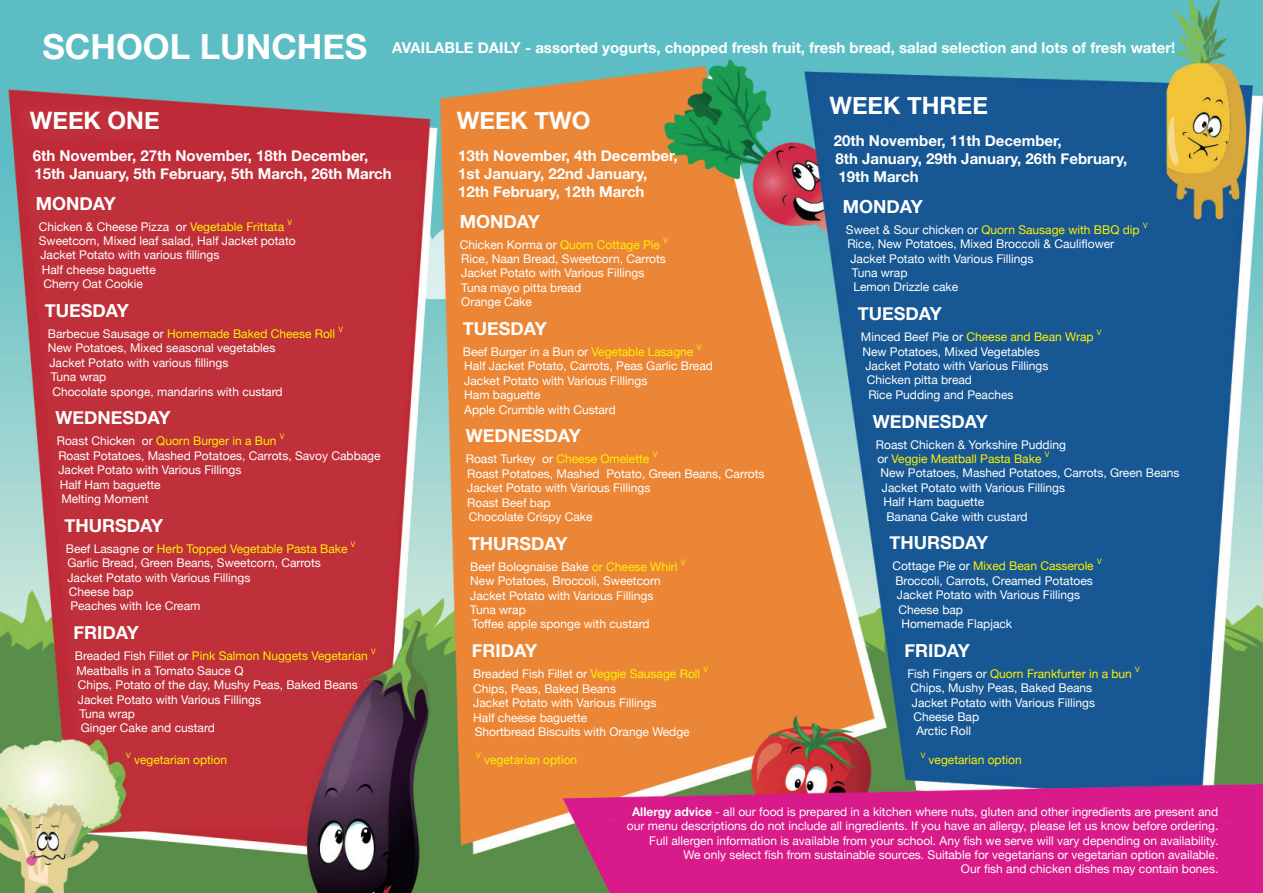
<style>
.page{position:relative;width:1263px;height:893px;background:#fff}
.page>*{position:absolute;margin:0;border:0;box-sizing:border-box;transform-origin:0 0}
.t1{font:700 34.5px "Helvetica Neue";color:#fff}
.t2{font:700 24px "Helvetica Neue";color:#fff}
.t3{font:700 18px "Helvetica Neue";color:#fff}
.t4{font:700 15px/18px "Helvetica Neue";color:#fff}
.t5{font:12px/14.4px "Helvetica Neue";color:#fff}
.t6{font:12px "Helvetica Neue";color:#fff101}
.t7{font:7.5px "Helvetica Neue";color:#fff101}
.s1{color:#fff101}
.s2{color:#fff}
.s3{font-weight:700}
</style>
<div class="page">
<img style="left:0;top:0;width:1263px;height:893px">
<h1 class="t1" style="left:43px;top:20px;width:326px">SCHOOL LUNCHES</h1>
<p class="t4" style="left:392px;top:39px;width:785px">AVAILABLE DAILY - assorted yogurts, chopped fresh fruit, fresh bread, salad selection and lots of fresh water!</p>
<h2 class="t2" style="left:30px;top:101px;width:131px">WEEK ONE</h2>
<p class="t4" style="left:33px;top:147px;width:360px">6th November, 27th November, 18th December,<br>15th January, 5th February, 5th March, 26th March</p>
<h3 class="t3" style="left:36px;top:189px;width:82px">MONDAY</h3>
<p class="t5" style="left:39px;top:220px;width:247px">Chicken &amp; Cheese Pizza or <span class="s1">Vegetable Frittata</span></p>
<p class="t7" style="left:288px;top:217px;width:6px">V</p>
<p class="t5" style="left:39px;top:234px;width:258px">Sweetcorn, Mixed leaf salad, Half Jacket potato<br>Jacket Potato with various fillings<br>Half cheese baguette<br>Cherry Oat Cookie</p>
<h3 class="t3" style="left:45px;top:296px;width:86px">TUESDAY</h3>
<p class="t6" style="left:48px;top:325px;width:289px"><span class="s2">Barbecue Sausage or</span> Homemade Baked Cheese Roll</p>
<p class="t7" style="left:339px;top:324px;width:6px">V</p>
<p class="t5" style="left:48px;top:342px;width:236px">New Potatoes, Mixed seasonal vegetables<br>Jacket Potato with various fillings<br>Tuna wrap<br>Chocolate sponge, mandarins with custard</p>
<h3 class="t3" style="left:55px;top:404px;width:117px">WEDNESDAY</h3>
<p class="t6" style="left:57px;top:433px;width:221px"><span class="s2">Roast Chicken or</span> Quorn Burger in a Bun</p>
<p class="t7" style="left:280px;top:431px;width:6px">V</p>
<p class="t5" style="left:58px;top:449px;width:324px">Roast Potatoes, Mashed Potatoes, Carrots, Savoy Cabbage<br>Jacket Potato with Various Fillings<br>Half Ham baguette<br>Melting Moment</p>
<h3 class="t3" style="left:64px;top:511px;width:100px">THURSDAY</h3>
<p class="t6" style="left:66px;top:540px;width:283px"><span class="s2">Beef Lasagne or</span> Herb Topped Vegetable Pasta Bake</p>
<p class="t7" style="left:351px;top:539px;width:6px">V</p>
<p class="t5" style="left:67px;top:556px;width:255px">Garlic Bread, Green Beans, Sweetcorn, Carrots<br>Jacket Potato with Various Fillings<br>Cheese bap<br>Peaches with Ice Cream</p>
<h3 class="t3" style="left:73px;top:619px;width:67px">FRIDAY</h3>
<p class="t6" style="left:75px;top:647px;width:294px"><span class="s2">Breaded Fish Fillet or</span> Pink Salmon Nuggets Vegetarian</p>
<p class="t7" style="left:371px;top:646px;width:6px">V</p>
<p class="t5" style="left:76px;top:664px;width:283px">Meatballs in a Tomato Sauce Q<br>Chips, Potato of the day, Mushy Peas, Baked Beans<br>Jacket Potato with Various Fillings<br>Tuna wrap<br>Ginger Cake and custard</p>
<h2 class="t2" style="left:457px;top:101px;width:135px">WEEK TWO</h2>
<p class="t4" style="left:458px;top:147px;width:221px">13th November, 4th December,<br>1st January, 22nd January,<br>12th February, 12th March</p>
<h3 class="t3" style="left:460px;top:207px;width:82px">MONDAY</h3>
<p class="t6" style="left:460px;top:236px;width:202px"><span class="s2">Chicken Korma or</span> Quorn Cottage Pie</p>
<p class="t7" style="left:663px;top:235px;width:6px">V</p>
<p class="t5" style="left:461px;top:252px;width:206px">Rice, Naan Bread, Sweetcorn, Carrots<br>Jacket Potato with Various Fillings<br>Tuna mayo pitta bread<br>Orange Cake</p>
<h3 class="t3" style="left:463px;top:314px;width:86px">TUESDAY</h3>
<p class="t5" style="left:463px;top:345px;width:232px">Beef Burger in a Bun or <span class="s1">Vegetable Lasagne</span></p>
<p class="t7" style="left:697px;top:342px;width:6px">V</p>
<p class="t5" style="left:464px;top:360px;width:250px">Half Jacket Potato, Carrots, Peas Garlic Bread<br>Jacket Potato with Various Fillings<br>Ham baguette<br>Apple Crumble with Custard</p>
<h3 class="t3" style="left:466px;top:422px;width:117px">WEDNESDAY</h3>
<p class="t6" style="left:466px;top:451px;width:185px"><span class="s2">Roast Turkey or</span> Cheese Omelette</p>
<p class="t7" style="left:653px;top:449px;width:6px">V</p>
<p class="t5" style="left:467px;top:467px;width:299px">Roast Potatoes, Mashed Potato, Green Beans, Carrots<br>Jacket Potato with Various Fillings<br>Roast Beef bap<br>Chocolate Crispy Cake</p>
<h3 class="t3" style="left:469px;top:529px;width:100px">THURSDAY</h3>
<p class="t5" style="left:470px;top:560px;width:209px">Beef Bolognaise Bake <span class="s1">or Cheese Whirl</span></p>
<p class="t7" style="left:681px;top:557px;width:6px">V</p>
<p class="t5" style="left:470px;top:574px;width:192px">New Potatoes, Broccoli, Sweetcorn<br>Jacket Potato with Various Fillings<br>Tuna wrap<br>Toffee apple sponge with custard</p>
<h3 class="t3" style="left:472px;top:637px;width:67px">FRIDAY</h3>
<p class="t5" style="left:473px;top:667px;width:228px">Breaded Fish Fillet or <span class="s1">Veggie Sausage Roll</span></p>
<p class="t7" style="left:703px;top:664px;width:6px">V</p>
<p class="t5" style="left:473px;top:682px;width:218px">Chips, Peas, Baked Beans<br>Jacket Potato with Various Fillings<br>Half cheese baguette<br>Shortbread Biscuits with Orange Wedge</p>
<h2 class="t2" style="left:829px;top:86px;width:160px">WEEK THREE</h2>
<p class="t4" style="left:834px;top:132px;width:295px">20th November, 11th December,<br>8th January, 29th January, 26th February,<br>19th March</p>
<h3 class="t3" style="left:843px;top:192px;width:82px">MONDAY</h3>
<p class="t6" style="left:846px;top:221px;width:295px"><span class="s2">Sweet &amp; Sour chicken or</span> Quorn Sausage with BBQ dip</p>
<p class="t7" style="left:1143px;top:220px;width:6px">V</p>
<p class="t5" style="left:847px;top:237px;width:268px">Rice, New Potatoes, Mixed Broccoli &amp; Cauliflower<br>Jacket Potato with Various Fillings<br>Tuna wrap<br>Lemon Drizzle cake</p>
<h3 class="t3" style="left:858px;top:300px;width:86px">TUESDAY</h3>
<p class="t6" style="left:861px;top:328px;width:234px"><span class="s2">Minced Beef Pie or</span> Cheese and Bean Wrap</p>
<p class="t7" style="left:1097px;top:327px;width:6px">V</p>
<p class="t5" style="left:862px;top:345px;width:188px">New Potatoes, Mixed Vegetables<br>Jacket Potato with Various Fillings<br>Chicken pitta bread<br>Rice Pudding and Peaches</p>
<h3 class="t3" style="left:873px;top:407px;width:117px">WEDNESDAY</h3>
<p class="t5" style="left:876px;top:438px;width:192px">Roast Chicken &amp; Yorkshire Pudding or <span class="s1">Veggie Meatball Pasta Bake</span></p>
<p class="t7" style="left:1045px;top:449px;width:6px">V</p>
<p class="t5" style="left:880px;top:467px;width:301px">New Potatoes, Mashed Potatoes, Carrots, Green Beans</p>
<p class="t5" style="left:882px;top:481px;width:185px">Jacket Potato with Various Fillings</p>
<p class="t5" style="left:883px;top:495px;width:102px">Half Ham baguette</p>
<p class="t5" style="left:886px;top:510px;width:143px">Banana Cake with custard</p>
<h3 class="t3" style="left:889px;top:529px;width:100px">THURSDAY</h3>
<p class="t6" style="left:892px;top:557px;width:203px"><span class="s2">Cottage Pie or</span> Mixed Bean Casserole</p>
<p class="t7" style="left:1097px;top:556px;width:6px">V</p>
<p class="t5" style="left:895px;top:574px;width:199px">Broccoli, Carrots, Creamed Potatoes</p>
<p class="t5" style="left:897px;top:588px;width:185px">Jacket Potato with Various Fillings</p>
<p class="t5" style="left:898px;top:603px;width:66px">Cheese bap</p>
<p class="t5" style="left:901px;top:617px;width:112px">Homemade Flapjack</p>
<h3 class="t3" style="left:904px;top:636px;width:67px">FRIDAY</h3>
<p class="t6" style="left:907px;top:665px;width:226px"><span class="s2">Fish Fingers or</span> Quorn Frankfurter in a bun</p>
<p class="t7" style="left:1135px;top:664px;width:6px">V</p>
<p class="t5" style="left:910px;top:681px;width:183px">Chips, Mushy Peas, Baked Beans</p>
<p class="t5" style="left:912px;top:696px;width:185px">Jacket Potato with Various Fillings</p>
<p class="t5" style="left:913px;top:710px;width:67px">Cheese Bap</p>
<p class="t5" style="left:916px;top:725px;width:56px">Arctic Roll</p>
<p class="t7" style="left:126px;top:750px;width:6px">V</p>
<p class="t6" style="left:134px;top:751px;width:95px">vegetarian option</p>
<p class="t7" style="left:921px;top:750px;width:6px">V</p>
<p class="t6" style="left:928px;top:751px;width:95px">vegetarian option</p>
<p class="t7" style="left:476px;top:750px;width:6px">V</p>
<p class="t6" style="left:484px;top:751px;width:95px">vegetarian option</p>
<p class="t5" style="left:627px;top:805px;width:593px;text-align:right"><span class="s3">Allergy advice</span> - all our food is prepared in a kitchen where nuts, gluten and other ingredients are present and our menu descriptions do not include all ingredients. If you have an allergy, please let us know before ordering.<br>Full allergen information is available from your school. Any fish we serve will vary depending on availability.<br>We only select fish from sustainable sources. Suitable for vegetarians or vegetarian option available.<br>Our fish and chicken dishes may contain bones.</p>
</div>
